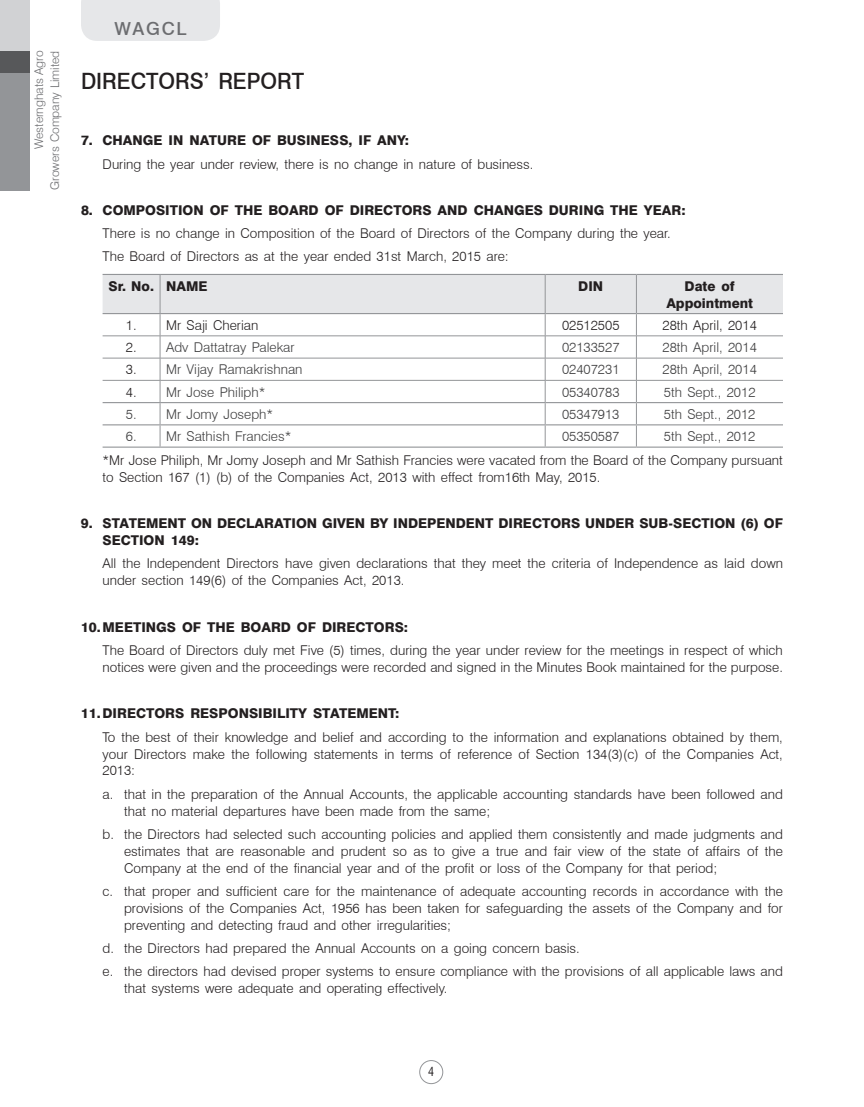
<style>
.page{position:relative;width:864px;height:1107px;background:#fff}
.page>*{position:absolute;margin:0;border:0;box-sizing:border-box;transform-origin:0 0}
.t1{font:500 22.5px "Swiss 721 BT";color:#231f20;scale:.95 1}
.t2{font:500 18px "Swiss 721 BT";letter-spacing:.1em;color:#6c6d70}
.t3{font:300 13.5px/16.8px "Swiss 721 BT";color:#231f20}
.t4{font:800 13.5px/16.8px "Swiss 721 BT";color:#231f20;text-align:center}
.t5{font:300 13.5px "Swiss 721 BT";color:#3e3e3f}
.t6{font:300 12px/15.9px "Swiss 721 BT";letter-spacing:-.005em;color:#6c6d70;text-align:right}
.t7{font:condensed 12px "Swiss 721 BT";color:#231f20}
.s1{color:#231f20}
</style>
<div class="page">
<div style="left:419px;top:1060px;width:24px;height:24px;border:1px solid #939598;border-radius:50%"></div>
<div style="left:81px;top:0;width:139px;height:41px;background:#e6e7e9"></div>
<div style="left:0;top:72px;width:30px;height:119px;background:#939598"></div>
<div style="left:0;top:51px;width:30px;height:21px;background:#57585a"></div>
<div style="left:0;top:0;width:30px;height:51px;background:#d1d2d4"></div>
<hr style="left:103px;top:447px;width:57px;height:1px;background:#939598">
<hr style="left:160px;top:447px;width:385px;height:1px;background:#939598">
<hr style="left:545px;top:447px;width:91px;height:1px;background:#939598">
<hr style="left:636px;top:447px;width:147px;height:1px;background:#939598">
<svg style="left:103px;top:274px;width:680px;height:173px"></svg>
<p class="t6" style="left:31px;top:190px;width:141px;rotate:-90deg">Westernghats Agro<br>Growers Company Limited</p>
<h2 class="t2" style="left:114px;top:18px;width:74px">WAGCL</h2>
<h1 class="t1" style="left:81px;top:68px;width:237px">DIRECTORS’ REPORT</h1>
<p class="t4" style="left:81px;top:132px;width:43px">7. CHANGE</p>
<p class="t4" style="left:169px;top:132px;width:42px">IN NATURE</p>
<p class="t4" style="left:252px;top:132px;width:45px">OF BUSINESS</p>
<p class="t4" style="left:349px;top:132px;width:40px">, IF ANY</p>
<p class="t4" style="left:405px;top:132px;width:6px">:</p>
<p class="t3" style="left:103px;top:155px;width:432px">During the year under review, there is no change in nature of business.</p>
<p class="t4" style="left:81px;top:202px;width:42px">8. COMPOSITION</p>
<p class="t4" style="left:210px;top:202px;width:36px">OF THE</p>
<p class="t4" style="left:268px;top:202px;width:21px">BOARD</p>
<p class="t4" style="left:325px;top:202px;width:45px">OF DIRECTORS</p>
<p class="t4" style="left:438px;top:202px;width:11px">AND</p>
<p class="t4" style="left:474px;top:202px;width:21px">CHANGES</p>
<p class="t4" style="left:549px;top:202px;width:10px">DURING</p>
<p class="t4" style="left:610px;top:202px;width:10px">THE</p>
<p class="t4" style="left:644px;top:202px;width:11px">YEAR</p>
<p class="t4" style="left:681px;top:202px;width:6px">:</p>
<p class="t3" style="left:103px;top:222px;width:570px;line-height:23.2px">There is no change in Composition of the Board of Directors of the Company during the year.<br>The Board of Directors as at the year ended 31st March, 2015 are:</p>
<p class="t4" style="left:109px;top:277px;width:100px">SR. NO. NAME</p>
<p class="t4" style="left:578px;top:277px;width:26px">DIN</p>
<p class="t4" style="left:666px;top:277px;width:88px">DATE OF<br>APPOINTMENT</p>
<p class="t3" style="left:126px;top:317px;width:134px">1. Mr Saji Cherian</p>
<p class="t3" style="left:562px;top:317px;width:59px">02512505</p>
<p class="t3" style="left:663px;top:317px;width:96px">28th April, 2014</p>
<p class="t5" style="left:126px;top:339px;width:170px"><span class="s1">2.</span> Adv Dattatray Palekar</p>
<p class="t5" style="left:562px;top:339px;width:59px">02133527</p>
<p class="t5" style="left:663px;top:339px;width:96px">28th April, 2014</p>
<p class="t5" style="left:126px;top:361px;width:178px"><span class="s1">3.</span> Mr Vijay Ramakrishnan</p>
<p class="t5" style="left:562px;top:361px;width:59px">02407231</p>
<p class="t5" style="left:663px;top:361px;width:96px">28th April, 2014</p>
<p class="t5" style="left:126px;top:384px;width:141px"><span class="s1">4.</span> Mr Jose Philiph*</p>
<p class="t5" style="left:562px;top:384px;width:59px">05340783</p>
<p class="t5" style="left:664px;top:384px;width:93px">5th Sept., 2012</p>
<p class="t5" style="left:126px;top:406px;width:149px">5. Mr Jomy Joseph*</p>
<p class="t5" style="left:562px;top:406px;width:59px">05347913</p>
<p class="t5" style="left:664px;top:406px;width:93px">5th Sept., 2012</p>
<p class="t5" style="left:126px;top:428px;width:167px">6. Mr Sathish Francies*</p>
<p class="t5" style="left:562px;top:428px;width:59px">05350587</p>
<p class="t5" style="left:664px;top:428px;width:93px">5th Sept., 2012</p>
<p class="t3" style="left:103px;top:452px;width:682px">*Mr Jose Philiph, Mr Jomy Joseph and Mr Sathish Francies were vacated from the Board of the Company pursuant to Section 167 (1) (b) of the Companies Act, 2013 with effect from16th May, 2015.</p>
<p class="t4" style="left:81px;top:515px;width:42px">9. STATEMENT</p>
<p class="t4" style="left:191px;top:515px;width:46px">ON DECLARATION</p>
<p class="t4" style="left:322px;top:515px;width:87px">GIVEN BY INDEPENDENT</p>
<p class="t4" style="left:498px;top:515px;width:20px">DIRECTORS</p>
<p class="t4" style="left:585px;top:515px;width:11px">UNDER</p>
<p class="t4" style="left:639px;top:515px;width:11px">SUB</p>
<p class="t4" style="left:669px;top:515px;width:15px">-SECTION</p>
<p class="t4" style="left:740px;top:515px;width:34px">(6) OF</p>
<p class="t4" style="left:103px;top:532px;width:10px">SECTION</p>
<p class="t4" style="left:171px;top:532px;width:30px">149:</p>
<p class="t3" style="left:103px;top:555px;width:682px">All the Independent Directors have given declarations that they meet the criteria of Independence as laid down under section 149(6) of the Companies Act, 2013.</p>
<p class="t4" style="left:81px;top:619px;width:44px">10.MEETINGS</p>
<p class="t4" style="left:182px;top:619px;width:36px">OF THE</p>
<p class="t4" style="left:241px;top:619px;width:21px">BOARD</p>
<p class="t4" style="left:297px;top:619px;width:45px">OF DIRECTORS</p>
<p class="t4" style="left:404px;top:619px;width:6px">:</p>
<p class="t3" style="left:103px;top:642px;width:682px">The Board of Directors duly met Five (5) times, during the year under review for the meetings in respect of which notices were given and the proceedings were recorded and signed in the Minutes Book maintained for the purpose.</p>
<p class="t4" style="left:81px;top:705px;width:42px">11.DIRECTORS</p>
<p class="t4" style="left:190px;top:705px;width:20px">RESPONSIBILITY</p>
<p class="t4" style="left:313px;top:705px;width:20px">STATEMENT</p>
<p class="t4" style="left:395px;top:705px;width:6px">:</p>
<p class="t3" style="left:103px;top:728px;width:682px;text-align:justify">To the best of their knowledge and belief and according to the information and explanations obtained by them, your Directors make the following statements in terms of reference of Section 134(3)(c) of the Companies Act, 2013:</p>
<p class="t3" style="left:124px;top:785px;width:660px;text-indent:-22px">a. that in the preparation of the Annual Accounts, the applicable accounting standards have been followed and that no material departures have been made from the same;</p>
<p class="t3" style="left:124px;top:826px;width:660px;text-align:justify;text-indent:-22px">b. the Directors had selected such accounting policies and applied them consistently and made judgments and estimates that are reasonable and prudent so as to give a true and fair view of the state of affairs of the Company at the end of the financial year and of the profit or loss of the Company for that period;</p>
<p class="t3" style="left:124px;top:883px;width:660px;text-align:justify;text-indent:-22px">c. that proper and sufficient care for the maintenance of adequate accounting records in accordance with the provisions of the Companies Act, 1956 has been taken for safeguarding the assets of the Company and for preventing and detecting fraud and other irregularities;</p>
<p class="t3" style="left:103px;top:936px;width:682px;line-height:23.2px">d. the Directors had prepared the Annual Accounts on a going concern basis.<br>e. the directors had devised proper systems to ensure compliance with the provisions of all applicable laws and</p>
<p class="t3" style="left:124px;top:980px;width:325px">that systems were adequate and operating effectively.</p>
<p class="t7" style="left:428px;top:1065px;width:7px">4</p>
</div>
